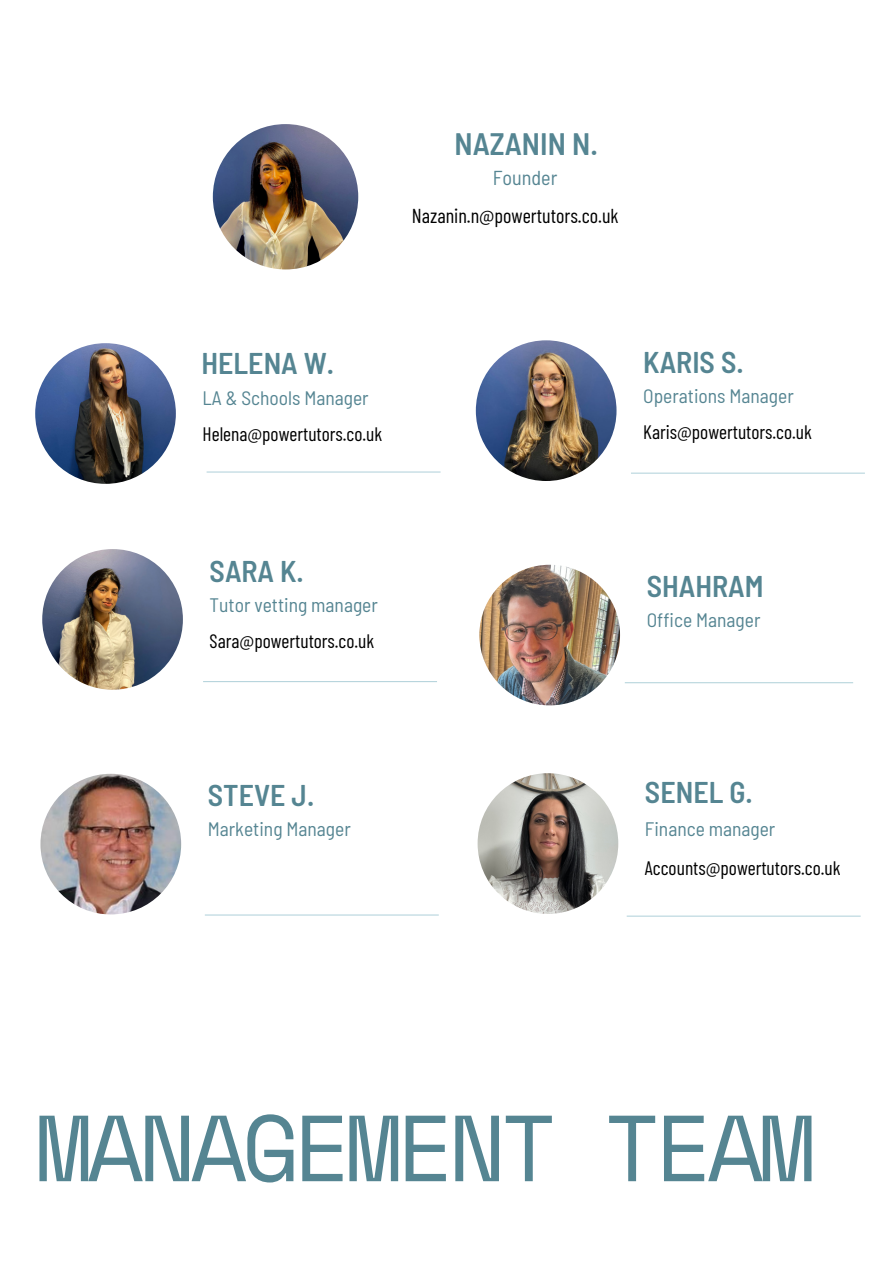
<style>
.page{position:relative;width:893px;height:1264px;background:#fff}
.page>*{position:absolute;margin:0;border:0;box-sizing:border-box;transform-origin:0 0}
.t1{font:93.6px "Space Mono";letter-spacing:-.06em;color:#558592}
.t2{font:600 semi-condensed 31.05px "Barlow";color:#558592}
.t3{font:600 semi-condensed 30px "Barlow";color:#558592}
.t4{font:20.1px "Barlow Condensed";color:#000}
.t5{font:semi-condensed 20.1px "Barlow";color:#558592}
.t6{font:semi-condensed 19.5px "Barlow";color:#558592}
.t7{font:19.5px "Barlow Condensed";color:#000}
</style>
<div class="page">
<img style="left:35px;top:343px;width:141px;height:141px;border-radius:50%">
<img style="left:476px;top:340px;width:140px;height:141px;border-radius:50%">
<img style="left:213px;top:124px;width:145px;height:145px;border-radius:50%">
<hr style="left:205px;top:914px;width:234px;height:1px;background:#b7d5dd">
<img style="left:42px;top:549px;width:141px;height:140px;border-radius:50%">
<img style="left:477px;top:773px;width:141px;height:140px;border-radius:50%">
<hr style="left:626px;top:915px;width:234px;height:1px;background:#b7d5dd">
<hr style="left:631px;top:472px;width:233px;height:1px;background:#b7d5dd">
<hr style="left:206px;top:471px;width:234px;height:1px;background:#b7d5dd">
<hr style="left:203px;top:681px;width:234px;height:1px;background:#b7d5dd">
<img style="left:40px;top:773px;width:141px;height:141px;border-radius:50%">
<img style="left:479px;top:564px;width:141px;height:141px;border-radius:50%">
<hr style="left:624px;top:682px;width:229px;height:1px;background:#b7d5dd">
<h2 class="t2" style="left:454px;top:124px;width:145px">NAZANIN N.</h2>
<p class="t5" style="left:492px;top:165px;width:66px">Founder</p>
<p class="t4" style="left:412px;top:203px;width:208px">Nazanin.n@powertutors.co.uk</p>
<h3 class="t3" style="left:201px;top:344px;width:134px">HELENA W.</h3>
<h3 class="t3" style="left:643px;top:343px;width:102px">KARIS S.</h3>
<p class="t6" style="left:202px;top:385px;width:168px">LA &amp; Schools Manager</p>
<p class="t6" style="left:643px;top:383px;width:152px">Operations Manager</p>
<p class="t7" style="left:202px;top:421px;width:181px">Helena@powertutors.co.uk</p>
<p class="t7" style="left:643px;top:420px;width:170px">Karis@powertutors.co.uk</p>
<h3 class="t3" style="left:209px;top:551px;width:96px">SARA K.</h3>
<p class="t6" style="left:209px;top:592px;width:170px">Tutor vetting manager</p>
<p class="t7" style="left:209px;top:628px;width:166px">Sara@powertutors.co.uk</p>
<h3 class="t3" style="left:208px;top:776px;width:108px">STEVE J.</h3>
<p class="t6" style="left:208px;top:816px;width:144px">Marketing Manager</p>
<h3 class="t3" style="left:646px;top:567px;width:118px">SHAHRAM</h3>
<p class="t6" style="left:646px;top:607px;width:115px">Office Manager</p>
<h3 class="t3" style="left:645px;top:772px;width:109px">SENEL G.</h3>
<p class="t6" style="left:645px;top:816px;width:132px">Finance manager</p>
<p class="t7" style="left:645px;top:855px;width:197px">Accounts@powertutors.co.uk</p>
<h1 class="t1" style="left:35px;top:1076px;width:782px">MANAGEMENT TEAM</h1>
</div>
